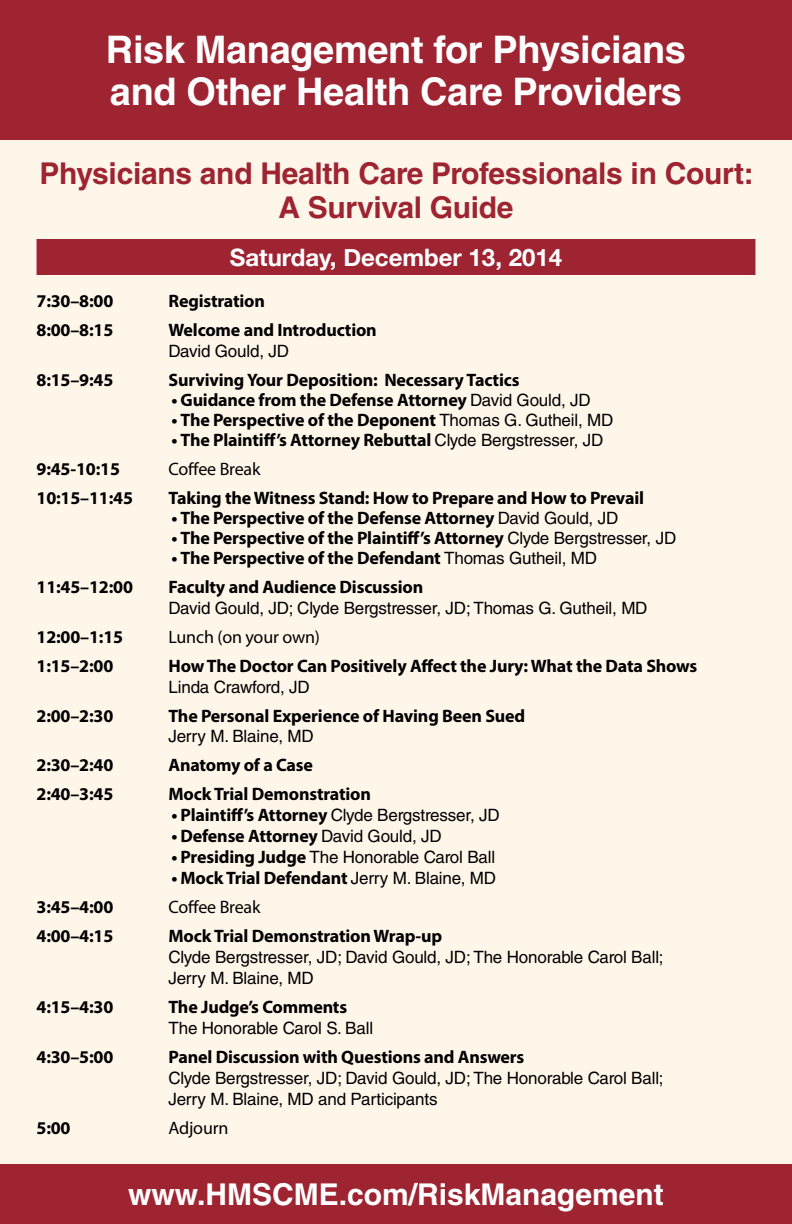
<style>
.page{position:relative;width:792px;height:1224px;background:#fff6ea}
.page>*{position:absolute;margin:0;border:0;box-sizing:border-box;transform-origin:0 0}
.t1{font:700 38px/42px "Helvetica LT Std";letter-spacing:-.01em;color:#fff}
.t2{font:700 30px/34px "Helvetica LT Std";letter-spacing:-.01em;color:#9e2432;text-align:center}
.t3{font:700 30px "Helvetica LT Std";color:#fff}
.t4{font:700 24px "Helvetica Neue";color:#fff}
.t5{font:700 18px "Myriad Pro";letter-spacing:-.01em;color:#000}
.t6{font:18px "Myriad Pro";letter-spacing:-.01em;color:#000}
.t7{font:17px/21px "Helvetica LT Std";letter-spacing:-.01em;color:#000}
.s1{font-family:"Helvetica LT Std";font-weight:400;font-size:17px}
.s2{font-family:"Myriad Pro";font-weight:700;font-size:18px}
</style>
<div class="page">
<div style="left:37px;top:239px;width:718px;height:36px;background:#9e2432"></div>
<div style="left:0;top:0;width:792px;height:140px;background:#9e2432"></div>
<div style="left:0;top:1165px;width:792px;height:59px;background:#9e2432"></div>
<h1 class="t1" style="left:106px;top:28px;width:582px">Risk Management for Physicians and Other Health Care Providers</h1>
<h2 class="t2" style="left:39px;top:156px;width:716px">Physicians and Health Care Professionals in Court:<br>A Survival Guide</h2>
<h3 class="t4" style="left:230px;top:236px;width:334px">Saturday, December 13, 2014</h3>
<p class="t5" style="left:37px;top:289px;width:78px">7:30–8:00</p>
<p class="t5" style="left:169px;top:289px;width:98px">Registration</p>
<p class="t5" style="left:37px;top:318px;width:78px">8:00–8:15</p>
<p class="t5" style="left:169px;top:318px;width:210px">Welcome and Introduction</p>
<p class="t7" style="left:169px;top:340px;width:122px">David Gould, JD</p>
<p class="t5" style="left:37px;top:368px;width:78px">8:15–9:45</p>
<p class="t5" style="left:169px;top:368px;width:353px">Surviving Your Deposition: Necessary Tactics</p>
<p class="t5" style="left:172px;top:388px;width:421px">• Guidance from the Defense Attorney <span class="s1">David Gould, JD</span></p>
<p class="t5" style="left:172px;top:408px;width:443px">• The Perspective of the Deponent <span class="s1">Thomas G. Gutheil, MD</span></p>
<p class="t5" style="left:172px;top:428px;width:434px">• The Plaintiff’s Attorney Rebuttal <span class="s1">Clyde Bergstresser, JD</span></p>
<p class="t5" style="left:37px;top:457px;width:85px">9:45-10:15</p>
<p class="t6" style="left:169px;top:457px;width:94px">Coffee Break</p>
<p class="t5" style="left:37px;top:486px;width:98px">10:15–11:45</p>
<p class="t5" style="left:169px;top:486px;width:477px">Taking the Witness Stand: How to Prepare and How to Prevail</p>
<p class="t5" style="left:172px;top:506px;width:448px">• The Perspective of the Defense Attorney <span class="s1">David Gould, JD</span></p>
<p class="t5" style="left:172px;top:526px;width:506px">• The Perspective of the Plaintiff’s Attorney <span class="s1">Clyde Bergstresser, JD</span></p>
<p class="t5" style="left:172px;top:546px;width:427px">• The Perspective of the Defendant <span class="s1">Thomas Gutheil, MD</span></p>
<p class="t5" style="left:37px;top:575px;width:98px">11:45–12:00</p>
<p class="t5" style="left:169px;top:575px;width:256px">Faculty and Audience Discussion</p>
<p class="t7" style="left:169px;top:597px;width:481px">David Gould, JD; Clyde Bergstresser, JD; Thomas G. Gutheil, MD</p>
<p class="t5" style="left:37px;top:625px;width:88px">12:00–1:15</p>
<p class="t6" style="left:169px;top:625px;width:153px">Lunch (on your own)</p>
<p class="t5" style="left:37px;top:654px;width:78px">1:15–2:00</p>
<p class="t5" style="left:169px;top:654px;width:530px">How The Doctor Can Positively Affect the Jury: What the Data Shows</p>
<p class="t7" style="left:169px;top:676px;width:143px">Linda Crawford, JD</p>
<p class="t5" style="left:37px;top:704px;width:78px">2:00–2:30</p>
<p class="t5" style="left:169px;top:704px;width:358px">The Personal Experience of Having Been Sued</p>
<p class="t7" style="left:169px;top:725px;width:147px">Jerry M. Blaine, MD</p>
<p class="t5" style="left:37px;top:753px;width:78px">2:30–2:40</p>
<p class="t5" style="left:169px;top:753px;width:146px">Anatomy of a Case</p>
<p class="t5" style="left:37px;top:782px;width:78px">2:40–3:45</p>
<p class="t5" style="left:169px;top:782px;width:204px">Mock Trial Demonstration</p>
<p class="t5" style="left:172px;top:803px;width:330px">• Plaintiff’s Attorney <span class="s1">Clyde Bergstresser, JD</span></p>
<p class="t5" style="left:172px;top:824px;width:272px">• Defense Attorney <span class="s1">David Gould, JD</span></p>
<p class="t7" style="left:172px;top:846px;width:325px"><span class="s2">• Presiding Judge</span> The Honorable Carol Ball</p>
<p class="t5" style="left:172px;top:866px;width:326px">• Mock Trial Defendant <span class="s1">Jerry M. Blaine, MD</span></p>
<p class="t5" style="left:37px;top:895px;width:78px">3:45–4:00</p>
<p class="t6" style="left:169px;top:895px;width:94px">Coffee Break</p>
<p class="t5" style="left:37px;top:924px;width:78px">4:00–4:15</p>
<p class="t5" style="left:169px;top:924px;width:275px">Mock Trial Demonstration Wrap-up</p>
<p class="t7" style="left:169px;top:946px;width:497px">Clyde Bergstresser, JD; David Gould, JD; The Honorable Carol Ball;<br>Jerry M. Blaine, MD</p>
<p class="t5" style="left:37px;top:995px;width:78px">4:15–4:30</p>
<p class="t5" style="left:169px;top:995px;width:180px">The Judge’s Comments</p>
<p class="t7" style="left:169px;top:1017px;width:206px">The Honorable Carol S. Ball</p>
<p class="t5" style="left:37px;top:1045px;width:78px">4:30–5:00</p>
<p class="t5" style="left:169px;top:1045px;width:357px">Panel Discussion with Questions and Answers</p>
<p class="t7" style="left:169px;top:1067px;width:497px">Clyde Bergstresser, JD; David Gould, JD; The Honorable Carol Ball;<br>Jerry M. Blaine, MD and Participants</p>
<p class="t5" style="left:37px;top:1116px;width:36px">5:00</p>
<p class="t6" style="left:169px;top:1116px;width:61px">Adjourn</p>
<h2 class="t3" style="left:128px;top:1176px;width:537px">www.HMSCME.com/RiskManagement</h2>
</div>
